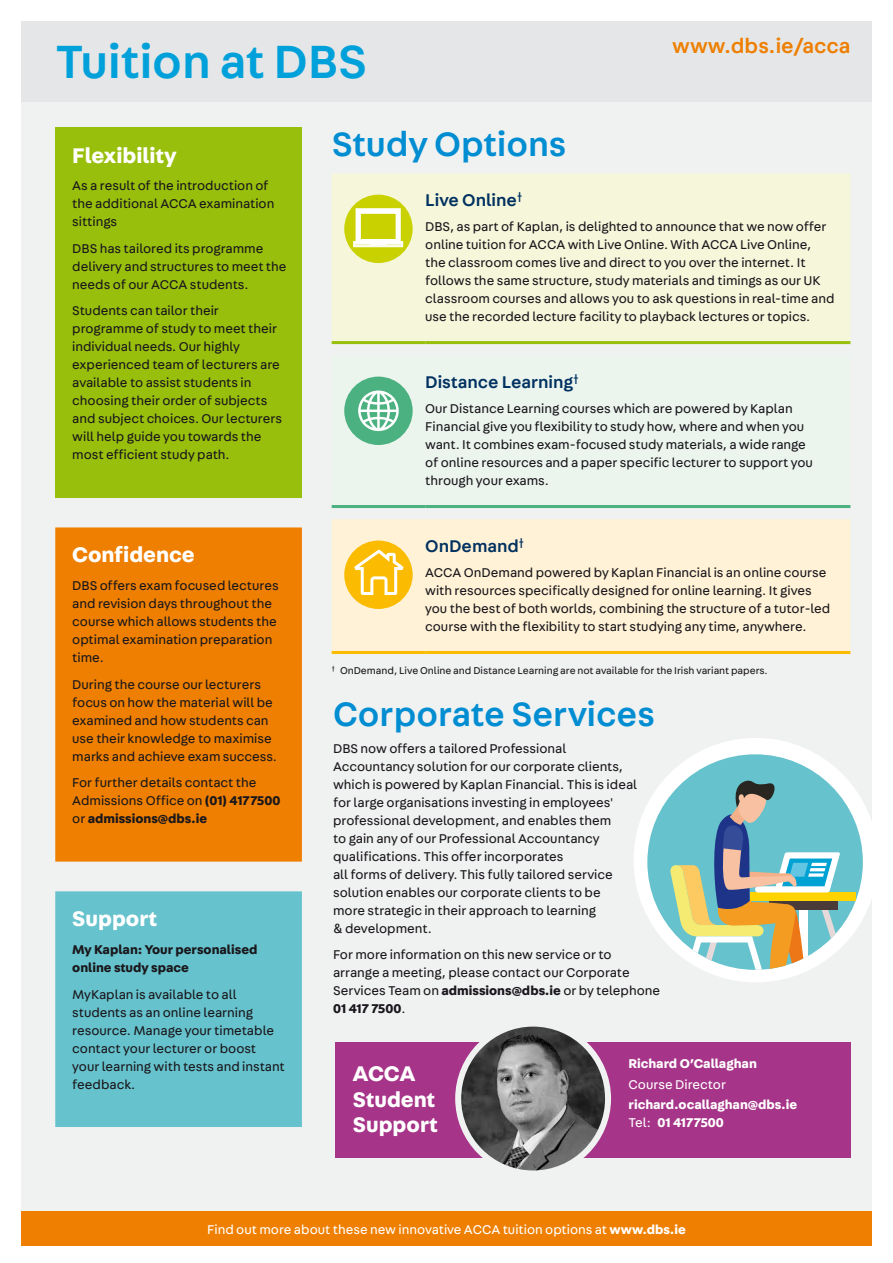
<style>
.page{position:relative;width:893px;height:1263px;background:#fff}
.page>*{position:absolute;margin:0;border:0;box-sizing:border-box;transform-origin:0 0}
.Head0{font:500 49.5px "Fabriga";color:#00a1da}
.Head1{font:500 36px "Fabriga";color:#008dd2}
.Head2{font:700 22.5px/25.5px "Fabriga";color:#fff}
.t1{font:500 21.75px "Fabriga";color:#ee7f00}
.t2{font:500 18px "Fabriga";color:#003160}
.Fab__2{font:13.5px/18px "Fabriga";color:#1a171c}
.Fab__2-2{font:13.5px "Fabriga";color:#fff}
.Fab__1{font:700 13.5px/18px "Fabriga";color:#fff}
.Fab__2-3{font:700 13.5px/18px "Fabriga";color:#1a171c}
.Fab__1-2{font:13.5px "Fabriga";color:#fff}
.Footnote{font:10.5px "Fabriga";color:#1a171c}
.s1{font-weight:700}
.s2{font-weight:400}
</style>
<div class="page">
<div style="left:21px;top:21px;width:851px;height:1221px;background:#f0f1f1"></div>
<div style="left:21px;top:1212px;width:851px;height:34px;background:#ee7f00"></div>
<div style="left:21px;top:21px;width:851px;height:81px;background:#e5e6e7"></div>
<div style="left:335px;top:1042px;width:515px;height:115px;background:#a63488"></div>
<div style="left:634px;top:738px;width:244px;height:244px;background:#fff;border-radius:50%"></div>
<img style="left:459px;top:1027px;width:149px;height:142px">
<div style="left:455px;top:1020px;width:156px;height:156px;border:6px solid #f0f1f1;border-radius:50%"></div>
<div style="left:55px;top:128px;width:247px;height:35px;background:#98bf0c"></div>
<div style="left:55px;top:163px;width:247px;height:335px;background:#98bf0c"></div>
<div style="left:55px;top:527px;width:247px;height:335px;background:#ee7f00"></div>
<div style="left:55px;top:891px;width:247px;height:236px;background:#66c2cc"></div>
<div style="left:332px;top:173px;width:518px;height:168px;background:#f5f6da"></div>
<div style="left:332px;top:519px;width:518px;height:132px;background:#fff2d6"></div>
<hr style="left:332px;top:341px;width:93px;height:3px;background:#98bf0c">
<hr style="left:332px;top:505px;width:93px;height:3px;background:#4cb180">
<hr style="left:332px;top:651px;width:93px;height:3px;background:#fabb00">
<hr style="left:425px;top:341px;width:425px;height:3px;background:#98bf0c">
<hr style="left:425px;top:505px;width:425px;height:3px;background:#4cb180">
<hr style="left:425px;top:651px;width:425px;height:3px;background:#fabb00">
<div style="left:344px;top:195px;width:69px;height:68px;background:#c9d200;border-radius:50%"></div>
<svg style="left:353px;top:208px;width:50px;height:39px"></svg>
<div style="left:344px;top:377px;width:69px;height:68px;background:#4cb180;border-radius:50%"></div>
<svg style="left:358px;top:390px;width:41px;height:41px"></svg>
<div style="left:344px;top:540px;width:69px;height:69px;background:#fabb00;border-radius:50%"></div>
<svg style="left:352px;top:549px;width:54px;height:47px"></svg>
<div style="left:647px;top:754px;width:216px;height:216px;background:#66c2cc;border-radius:50%"></div>
<div style="left:751px;top:892px;width:105px;height:9px;background:#ffd300"></div>
<svg style="left:670px;top:780px;width:185px;height:190px"></svg>
<p class="Head0" style="left:55px;top:28px;width:313px">Tuition at DBS</p>
<p class="t1" style="left:672px;top:31px;width:180px">www.dbs.ie/acca</p>
<p class="Head2" style="left:72px;top:141px;width:106px">Flexibility</p>
<p class="Fab__2" style="left:72px;top:176px;width:204px">As a result of the introduction of the additional ACCA examination sittings</p>
<p class="Fab__2" style="left:72px;top:239px;width:216px">DBS has tailored its programme delivery and structures to meet the needs of our ACCA students.</p>
<p class="Fab__2" style="left:72px;top:301px;width:211px">Students can tailor their programme of study to meet their individual needs. Our highly experienced team of lecturers are available to assist students in choosing their order of subjects and subject choices. Our lecturers will help guide you towards the most efficient study path.</p>
<p class="Head2" style="left:72px;top:541px;width:124px">Confidence</p>
<p class="Fab__2" style="left:72px;top:576px;width:208px">DBS offers exam focused lectures and revision days throughout the course which allows students the optimal examination preparation time.</p>
<p class="Fab__2" style="left:72px;top:675px;width:206px">During the course our lecturers focus on how the material will be examined and how students can use their knowledge to maximise marks and achieve exam success.</p>
<p class="Fab__2" style="left:72px;top:773px;width:210px">For further details contact the<br>Admissions Office on <span class="s1">(01) 4177500 </span>or <span class="s1">admissions@dbs.ie</span></p>
<p class="Head2" style="left:72px;top:905px;width:86px">Support</p>
<p class="Fab__2-3" style="left:72px;top:940px;width:187px">My Kaplan: Your personalised online study space</p>
<p class="Fab__2" style="left:72px;top:985px;width:214px">MyKaplan is available to all students as an online learning resource. Manage your timetable contact your lecturer or boost your learning with tests and instant feedback.</p>
<p class="Head1" style="left:332px;top:120px;width:236px">Study Options</p>
<h3 class="t2" style="left:425px;top:188px;width:98px">Live Online<sup>†</sup></h3>
<p class="Fab__2" style="left:425px;top:217px;width:411px">DBS, as part of Kaplan, is delighted to announce that we now offer online tuition for ACCA with Live Online. With ACCA Live Online, the classroom comes live and direct to you over the internet. It follows the same structure, study materials and timings as our UK classroom courses and allows you to ask questions in real-time and use the recorded lecture facility to playback lectures or topics.</p>
<h3 class="t2" style="left:425px;top:370px;width:155px">Distance Learning<sup>†</sup></h3>
<p class="Fab__2" style="left:425px;top:399px;width:389px">Our Distance Learning courses which are powered by Kaplan Financial give you flexibility to study how, where and when you want. It combines exam-focused study materials, a wide range of online resources and a paper specific lecturer to support you through your exams.</p>
<h3 class="t2" style="left:425px;top:534px;width:100px">OnDemand<sup>†</sup></h3>
<p class="Fab__2" style="left:425px;top:563px;width:407px">ACCA OnDemand powered by Kaplan Financial is an online course with resources specifically designed for online learning. It gives you the best of both worlds, combining the structure of a tutor-led course with the flexibility to start studying any time, anywhere.</p>
<p class="Footnote" style="left:332px;top:664px;width:438px"><sup>†</sup> OnDemand, Live Online and Distance Learning are not available for the Irish variant papers.</p>
<p class="Head1" style="left:333px;top:690px;width:323px">Corporate Services</p>
<p class="Fab__2" style="left:333px;top:739px;width:306px">DBS now offers a tailored Professional Accountancy solution for our corporate clients, which is powered by Kaplan Financial. This is ideal for large organisations investing in employees' professional development, and enables them<br>to gain any of our Professional Accountancy qualifications. This offer incorporates<br>all forms of delivery. This fully tailored service solution enables our corporate clients to be<br>more strategic in their approach to learning<br>&amp; development.</p>
<p class="Fab__2" style="left:333px;top:945px;width:329px">For more information on this new service or to arrange a meeting, please contact our Corporate Services Team on <span class="s1">admissions@dbs.ie</span> or by telephone <span class="s1">01 417 7500</span>.</p>
<p class="Head2" style="left:353px;top:1060px;width:86px">ACCA<br>Student<br>Support</p>
<p class="Fab__1" style="left:629px;top:1054px;width:130px">Richard O’Callaghan</p>
<p class="Fab__1-2" style="left:629px;top:1075px;width:99px">Course Director</p>
<p class="Fab__1" style="left:629px;top:1095px;width:170px">richard.ocallaghan@dbs.ie<br><span class="s2">Tel:</span> 01 4177500</p>
<p class="Fab__2-2" style="left:207px;top:1221px;width:480px">Find out more about these new innovative ACCA tuition options at <span class="s1">www.dbs.ie</span></p>
</div>
